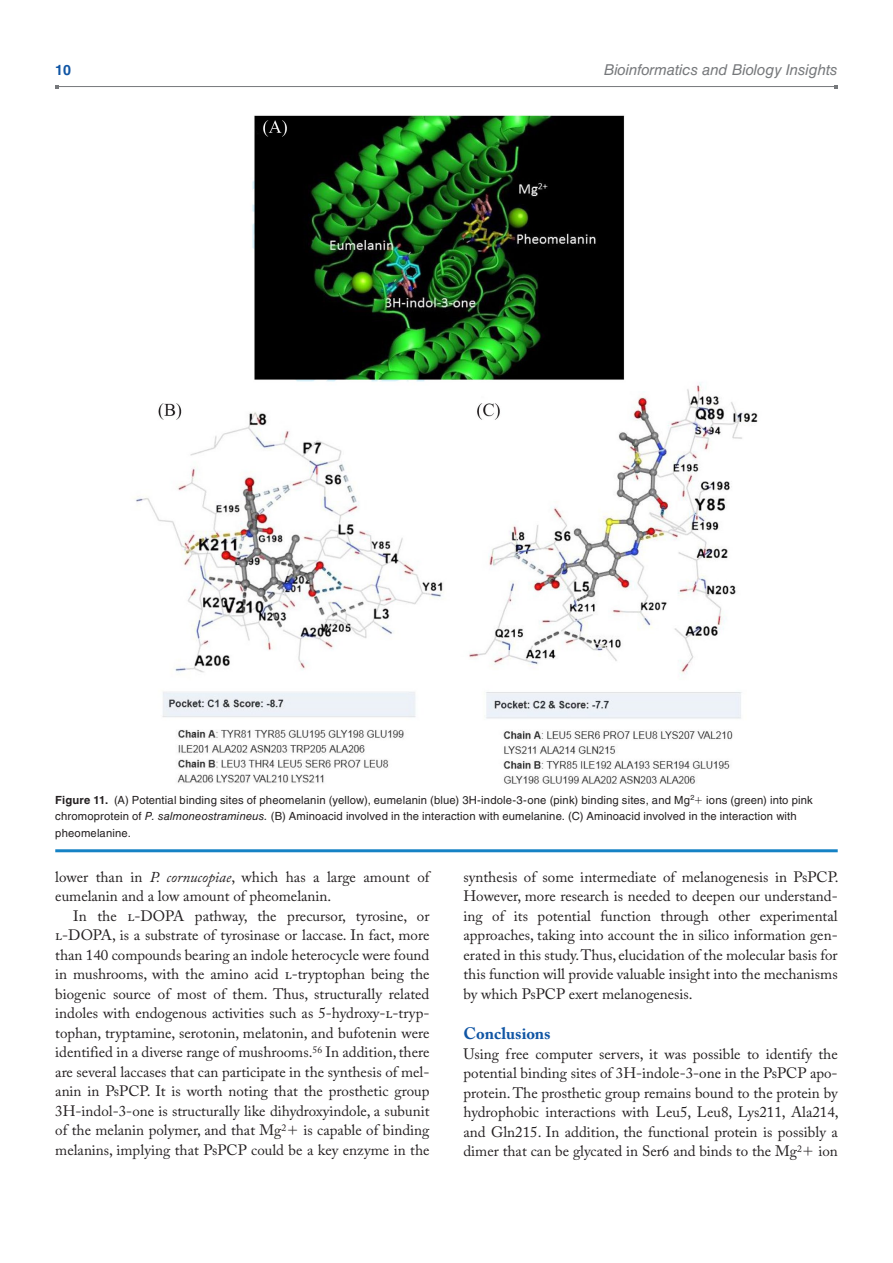
<style>
.page{position:relative;width:893px;height:1263px;background:#fff}
.page>*{position:absolute;margin:0;border:0;box-sizing:border-box;transform-origin:0 0}
.t1{font:700 16.5px "Adobe Caslon Pro";letter-spacing:-.005em;color:#1055a4}
.t2{font:15px/19.5px "Adobe Caslon Pro";color:#231f20;text-align:justify}
.t3{font:italic 15px "Helvetica LT Std";letter-spacing:-.005em;color:#76787b}
.t4{font:700 14.25px "Helvetica LT Std";color:#1055a4}
.t5{font:11.25px/16.5px "Helvetica LT Std";letter-spacing:.015em;color:#231f20}
.s1{font-weight:700}
.s2{font-style:italic}
</style>
<div class="page">
<hr style="left:57px;top:86px;width:779px;height:1px;background:#76787b">
<hr style="left:55px;top:849px;width:783px;height:3px;background:#1582c5">
<img style="left:135px;top:115px;width:623px;height:669px">
<p class="t4" style="left:55px;top:61px;width:17px">10</p>
<p class="t3" style="left:604px;top:61px;width:235px">Bioinformatics and Biology Insights</p>
<p class="t5" style="left:55px;top:791px;width:759px"><span class="s1">Figure 11.</span> (A) Potential binding sites of pheomelanin (yellow), eumelanin (blue) 3H-indole-3-one (pink) binding sites, and Mg<sup>2</sup> ions (green) into pink chromoprotein of <span class="s2">P. salmoneostramineus.</span> (B) Aminoacid involved in the interaction with eumelanine. (C) Aminoacid involved in the interaction with pheomelanine.</p>
<p class="t2" style="left:55px;top:867px;width:376px">lower than in <span class="s2">P. cornucopiae</span>, which has a large amount of eumelanin and a low amount of pheomelanin.</p>
<p class="t2" style="left:55px;top:906px;width:376px;text-indent:18px">In the l-DOPA pathway, the precursor, tyrosine, or l-DOPA, is a substrate of tyrosinase or laccase. In fact, more than 140 compounds bearing an indole heterocycle were found in mushrooms, with the amino acid l-tryptophan being the biogenic source of most of them. Thus, structurally related indoles with endogenous activities such as 5-hydroxy-l-tryp&shy;tophan, tryptamine, serotonin, melatonin, and bufotenin were identified in a diverse range of mushrooms.<sup>56</sup> In addition, there are several laccases that can participate in the synthesis of mel&shy;anin in PsPCP. It is worth noting that the prosthetic group 3H-indol-3-one is structurally like dihydroxyindole, a subunit of the melanin polymer, and that Mg<sup>2</sup> is capable of binding melanins, implying that PsPCP could be a key enzyme in the</p>
<p class="t2" style="left:463px;top:867px;width:377px">synthesis of some intermediate of melanogenesis in PsPCP.<br>However, more research is needed to deepen our understand&shy;ing of its potential function through other experimental approaches, taking into account the in silico information gen&shy;erated in this study. Thus, elucidation of the molecular basis for this function will provide valuable insight into the mechanisms by which PsPCP exert melanogenesis.</p>
<p class="t1" style="left:463px;top:1024px;width:89px">Conclusions</p>
<p class="t2" style="left:463px;top:1044px;width:377px">Using free computer servers, it was possible to identify the potential binding sites of 3H-indole-3-one in the PsPCP apo&shy;protein. The prosthetic group remains bound to the protein by hydrophobic interactions with Leu5, Leu8, Lys211, Ala214, and Gln215. In addition, the functional protein is possibly a dimer that can be glycated in Ser6 and binds to the Mg<sup>2</sup> ion</p>
</div>
